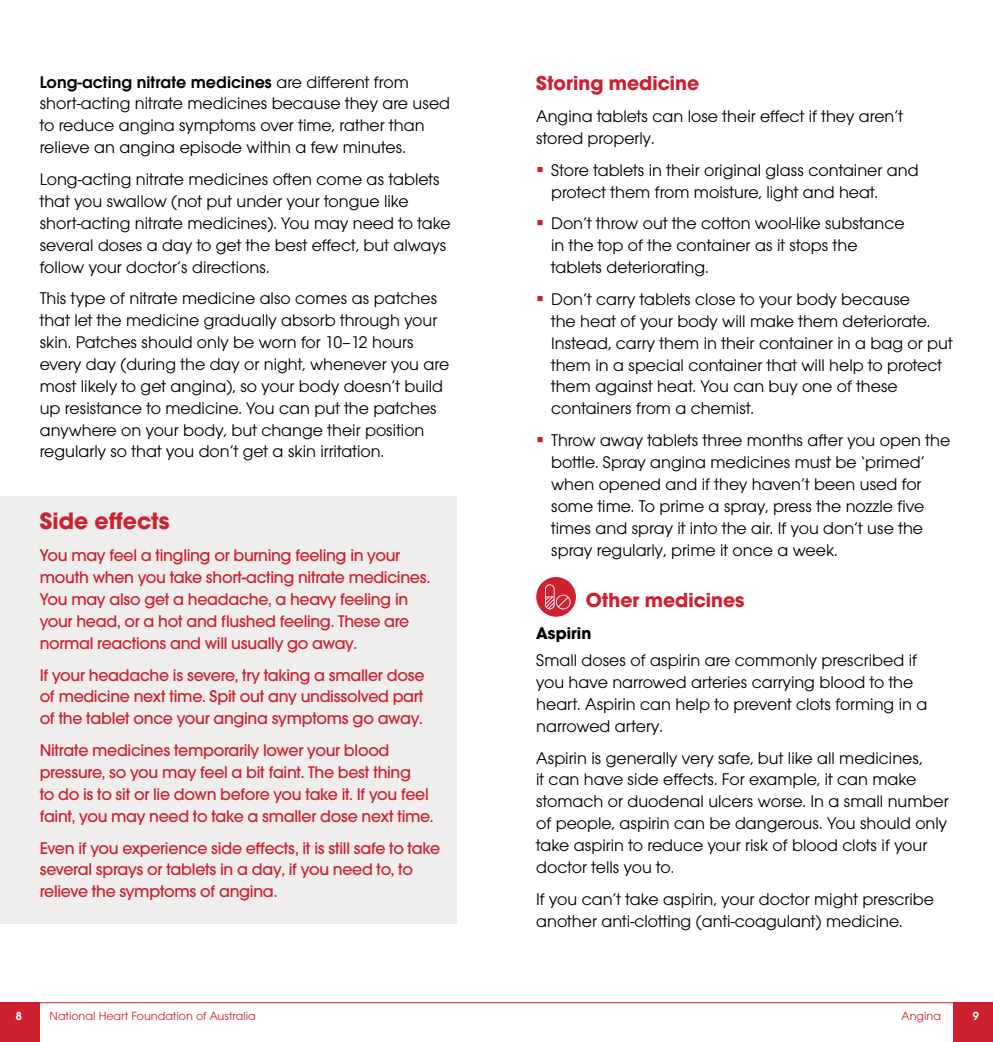
<style>
.page{position:relative;width:993px;height:1042px;background:#fff}
.page>*{position:absolute;margin:0;border:0;box-sizing:border-box;transform-origin:0 0}
.t1{font:700 24.5px "Avalon";color:#ce202f}
.t2{font:700 21px "Avalon";color:#ce202f}
.t3{font:17.5px/21.9px "Avalon";color:#000}
.t4{font:500 17.5px/21.9px "Avalon";letter-spacing:-.02em;color:#ce202f}
.t5{font:700 17.5px "Avalon";color:#000}
.t6{font:12.25px "Avalon";color:#ce202f}
.t7{font:600 12.25px "Avalon";color:#fff}
.s1{font-weight:600}
.s2{color:#ce202f}
</style>
<div class="page">
<div style="left:0;top:1002px;width:39px;height:40px;background:#ce202f"></div>
<hr style="left:0;top:1002px;width:992px;height:1px;background:#ce202f">
<div style="left:953px;top:1002px;width:39px;height:40px;background:#ce202f"></div>
<div style="left:0;top:496px;width:456px;height:428px;background:#f0eeec"></div>
<div style="left:536px;top:577px;width:39px;height:40px;background:#ce202f;border-radius:50%"></div>
<svg style="left:545px;top:584px;width:25px;height:25px"></svg>
<p class="t3" style="left:40px;top:71px;width:412px"><span class="s1">Long-acting nitrate medicines</span> are different from short-acting nitrate medicines because they are used to reduce angina symptoms over time, rather than relieve an angina episode within a few minutes.</p>
<p class="t3" style="left:40px;top:168px;width:412px">Long-acting nitrate medicines often come as tablets that you swallow (not put under your tongue like short-acting nitrate medicines). You may need to take several doses a day to get the best effect, but always follow your doctor’s directions.</p>
<p class="t3" style="left:40px;top:288px;width:411px">This type of nitrate medicine also comes as patches that let the medicine gradually absorb through your skin. Patches should only be worn for 10–12 hours every day (during the day or night, whenever you are most likely to get angina), so your body doesn’t build up resistance to medicine. You can put the patches anywhere on your body, but change their position regularly so that you don’t get a skin irritation.</p>
<h1 class="t1" style="left:40px;top:506px;width:131px">Side effects</h1>
<p class="t4" style="left:40px;top:544px;width:392px">You may feel a tingling or burning feeling in your mouth when you take short-acting nitrate medicines.<br>You may also get a headache, a heavy feeling in your head, or a hot and flushed feeling. These are normal reactions and will usually go away.</p>
<p class="t4" style="left:40px;top:664px;width:386px;text-align:justify">If your headache is severe, try taking a smaller dose of medicine next time. Spit out any undissolved part of the tablet once your angina symptoms go away.</p>
<p class="t4" style="left:40px;top:739px;width:395px">Nitrate medicines temporarily lower your blood pressure, so you may feel a bit faint. The best thing<br>to do is to sit or lie down before you take it. If you feel faint, you may need to take a smaller dose next time.</p>
<p class="t4" style="left:40px;top:837px;width:402px">Even if you experience side effects, it is still safe to take several sprays or tablets in a day, if you need to, to relieve the symptoms of angina.</p>
<p class="t2" style="left:536px;top:70px;width:164px">Storing medicine</p>
<p class="t3" style="left:536px;top:105px;width:368px">Angina tablets can lose their effect if they aren’t stored properly.</p>
<p class="t3" style="left:551px;top:159px;width:369px;text-indent:-15px"><span class="s2">▪</span> Store tablets in their original glass container and protect them from moisture, light and heat.</p>
<p class="t3" style="left:551px;top:213px;width:355px;text-indent:-15px"><span class="s2">▪</span> Don’t throw out the cotton wool-like substance in the top of the container as it stops the tablets deteriorating.</p>
<p class="t3" style="left:551px;top:288px;width:403px;text-indent:-15px"><span class="s2">▪</span> Don’t carry tablets close to your body because<br>the heat of your body will make them deteriorate.<br>Instead, carry them in their container in a bag or put them in a special container that will help to protect them against heat. You can buy one of these containers from a chemist.</p>
<p class="t3" style="left:551px;top:429px;width:400px;text-indent:-15px"><span class="s2">▪</span> Throw away tablets three months after you open the bottle. Spray angina medicines must be ‘primed’ when opened and if they haven’t been used for some time. To prime a spray, press the nozzle five times and spray it into the air. If you don’t use the spray regularly, prime it once a week.</p>
<p class="t2" style="left:585px;top:588px;width:160px">Other medicines</p>
<p class="t5" style="left:536px;top:623px;width:56px">Aspirin</p>
<p class="t3" style="left:536px;top:649px;width:392px">Small doses of aspirin are commonly prescribed if you have narrowed arteries carrying blood to the heart. Aspirin can help to prevent clots forming in a narrowed artery.</p>
<p class="t3" style="left:536px;top:747px;width:414px">Aspirin is generally very safe, but like all medicines,<br>it can have side effects. For example, it can make stomach or duodenal ulcers worse. In a small number of people, aspirin can be dangerous. You should only take aspirin to reduce your risk of blood clots if your doctor tells you to.</p>
<p class="t3" style="left:536px;top:888px;width:399px">If you can’t take aspirin, your doctor might prescribe another anti-clotting (anti-coagulant) medicine.</p>
<p class="t7" style="left:16px;top:1009px;width:8px">8</p>
<p class="t6" style="left:50px;top:1009px;width:208px">National Heart Foundation of Australia</p>
<p class="t6" style="left:901px;top:1009px;width:41px">Angina</p>
<p class="t7" style="left:972px;top:1009px;width:8px">9</p>
</div>
